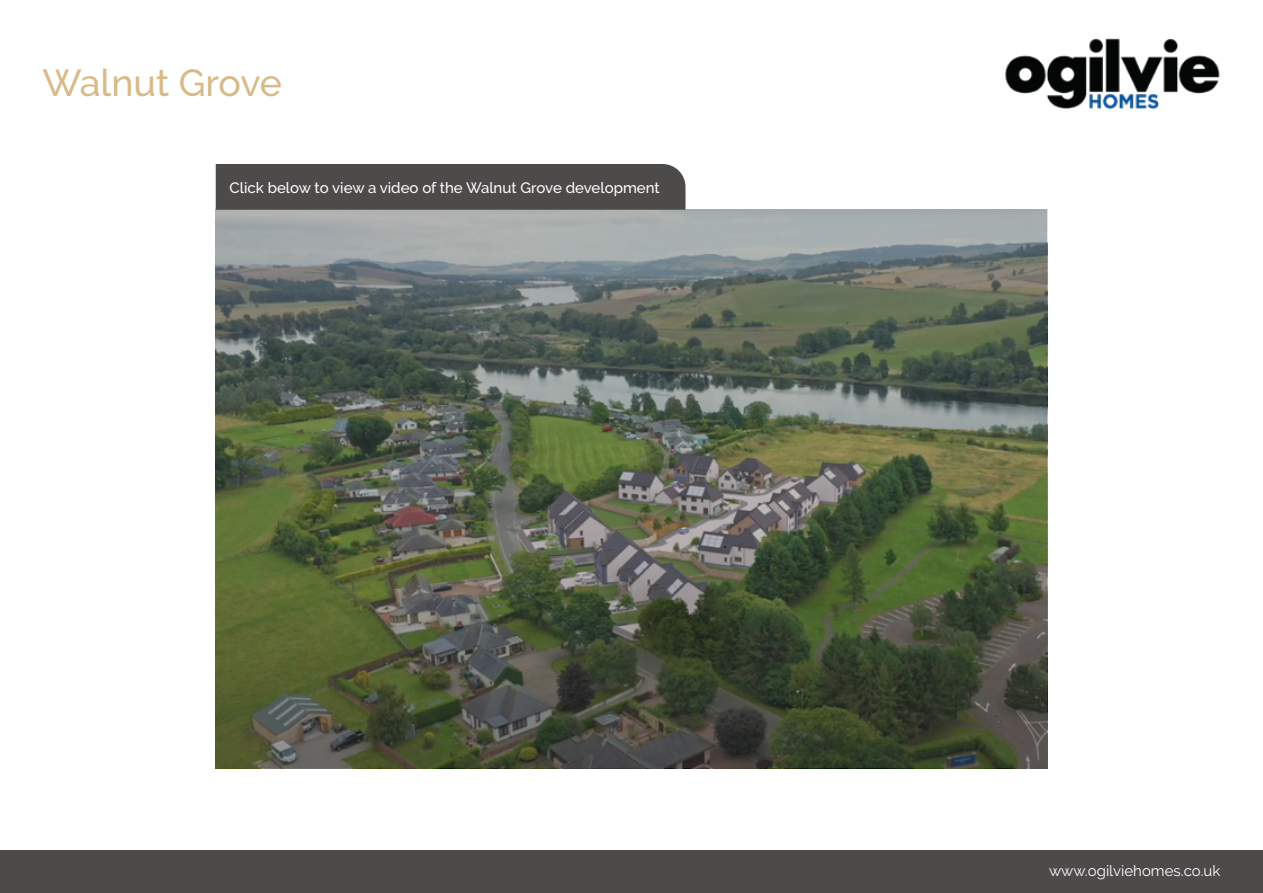
<style>
.page{position:relative;width:1263px;height:893px;background:#fff}
.page>*{position:absolute;margin:0;border:0;box-sizing:border-box;transform-origin:0 0}
.t1{font:500 37.5px "Raleway";color:#d8ba89}
.t2{font:500 15px "Raleway";color:#fff}
.t3{font:15px "Raleway";color:#fff}
</style>
<div class="page">
<div style="left:216px;top:164px;width:469px;height:46px;background:#4d4a4a"></div>
<img style="left:216px;top:210px;width:831px;height:558px">
<div style="left:0;top:850px;width:1263px;height:43px;background:#4d4a4a"></div>
<img style="left:1005px;top:39px;width:215px;height:69px">
<h1 class="t1" style="left:43px;top:61px;width:241px">Walnut Grove</h1>
<p class="t2" style="left:230px;top:179px;width:432px">Click below to view a video of the Walnut Grove development</p>
<p class="t3" style="left:1049px;top:862px;width:173px">www.ogilviehomes.co.uk</p>
</div>
